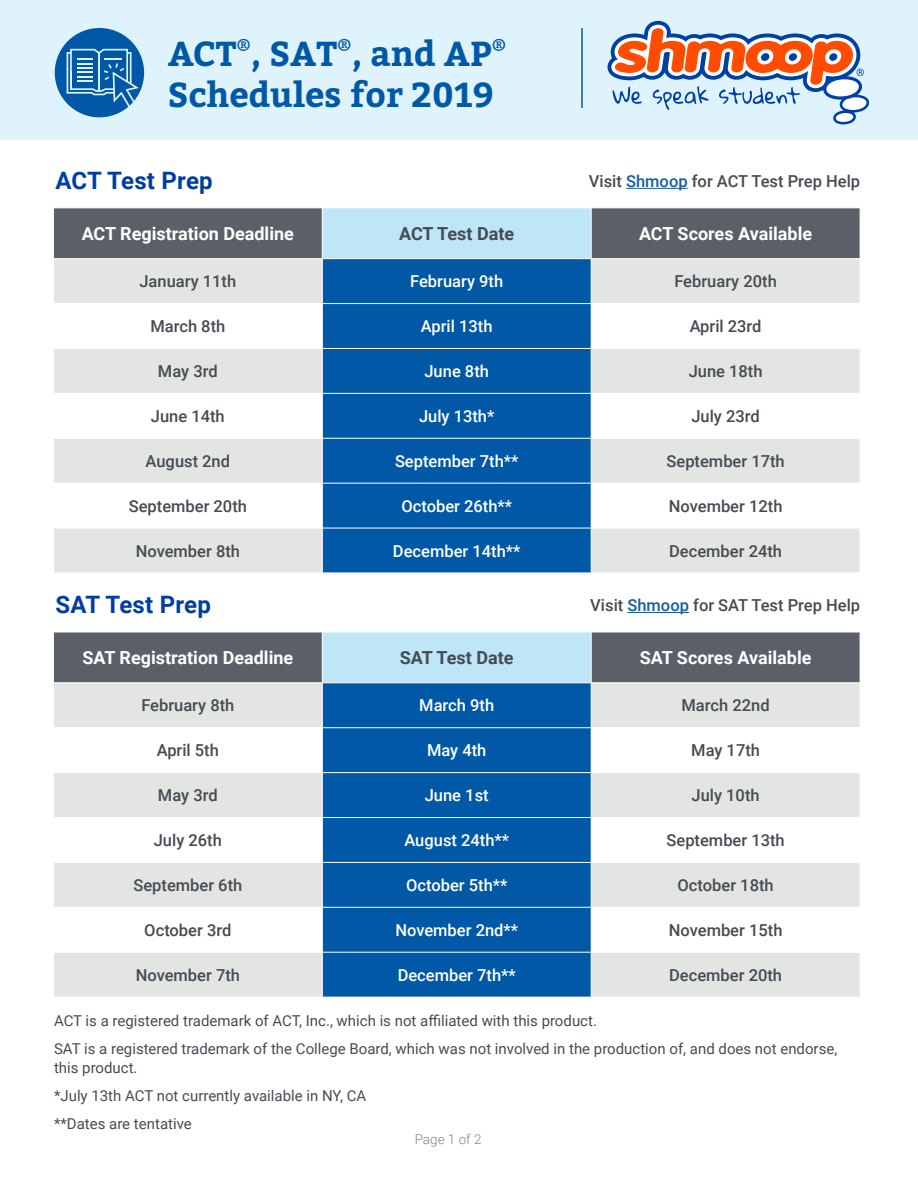
<style>
.page{position:relative;width:918px;height:1188px;background:#fff}
.page>*{position:absolute;margin:0;border:0;box-sizing:border-box;transform-origin:0 0}
.t1{font:700 34.5px/41.4px "Bitter";color:#0158a6}
.Heading_2_-Subheadin{font:700 24px "Roboto";letter-spacing:.01em;color:#003da5}
.t2{font:700 18px "Roboto";color:#fff}
.t3{font:700 18px "Roboto";color:#464b54}
.t4{font:500 16.5px "Roboto";color:#464b54}
.t5{font:500 16.5px "Roboto";color:#fff}
.t6{font:15px/19.5px "Roboto";color:#464b54}
.t7{font:300 13.5px "Roboto";color:#81848c}
.s1{color:#175d9e}
</style>
<div class="page">
<div style="left:0;top:0;width:918px;height:139px;background:#def3fb"></div>
<div style="left:54px;top:208px;width:806px;height:50px;background:#5b5f68"></div>
<div style="left:322px;top:208px;width:269px;height:51px;background:#bee6f7"></div>
<div style="left:54px;top:259px;width:806px;height:314px;background:#e3e5e3"></div>
<div style="left:323px;top:259px;width:268px;height:314px;background:#0158a6"></div>
<svg style="left:54px;top:304px;width:806px;height:224px"></svg>
<hr style="left:322px;top:258px;width:269px;height:1px;background:#fff">
<hr style="left:322px;top:303px;width:269px;height:1px;background:#fff">
<hr style="left:322px;top:348px;width:269px;height:1px;background:#fff">
<hr style="left:322px;top:393px;width:269px;height:1px;background:#fff">
<hr style="left:322px;top:438px;width:269px;height:1px;background:#fff">
<hr style="left:322px;top:483px;width:269px;height:1px;background:#fff">
<hr style="left:322px;top:528px;width:269px;height:1px;background:#fff">
<hr style="left:591px;top:208px;width:1px;height:50px;background:#fff">
<hr style="left:591px;top:259px;width:1px;height:44px;background:#fff">
<hr style="left:591px;top:303px;width:269px;height:1px;background:#fff">
<hr style="left:591px;top:304px;width:1px;height:44px;background:#fff">
<hr style="left:591px;top:348px;width:269px;height:1px;background:#fff">
<hr style="left:591px;top:349px;width:1px;height:44px;background:#fff">
<hr style="left:591px;top:393px;width:269px;height:1px;background:#fff">
<hr style="left:591px;top:394px;width:1px;height:44px;background:#fff">
<hr style="left:591px;top:438px;width:269px;height:1px;background:#fff">
<hr style="left:591px;top:439px;width:1px;height:44px;background:#fff">
<hr style="left:591px;top:483px;width:269px;height:1px;background:#fff">
<hr style="left:591px;top:484px;width:1px;height:44px;background:#fff">
<hr style="left:591px;top:528px;width:269px;height:1px;background:#fff">
<hr style="left:591px;top:528px;width:1px;height:45px;background:#fff">
<hr style="left:322px;top:208px;width:1px;height:50px;background:#fff">
<hr style="left:322px;top:259px;width:1px;height:44px;background:#fff">
<hr style="left:53px;top:303px;width:269px;height:1px;background:#fff">
<hr style="left:322px;top:304px;width:1px;height:44px;background:#fff">
<hr style="left:53px;top:348px;width:269px;height:1px;background:#fff">
<hr style="left:322px;top:349px;width:1px;height:44px;background:#fff">
<hr style="left:53px;top:393px;width:269px;height:1px;background:#fff">
<hr style="left:322px;top:394px;width:1px;height:44px;background:#fff">
<hr style="left:53px;top:438px;width:269px;height:1px;background:#fff">
<hr style="left:322px;top:439px;width:1px;height:44px;background:#fff">
<hr style="left:53px;top:483px;width:269px;height:1px;background:#fff">
<hr style="left:322px;top:484px;width:1px;height:44px;background:#fff">
<hr style="left:53px;top:528px;width:269px;height:1px;background:#fff">
<hr style="left:322px;top:528px;width:1px;height:45px;background:#fff">
<div style="left:54px;top:633px;width:806px;height:49px;background:#5b5f68"></div>
<div style="left:322px;top:632px;width:269px;height:51px;background:#bee6f7"></div>
<div style="left:54px;top:683px;width:806px;height:314px;background:#e3e5e3"></div>
<div style="left:323px;top:683px;width:268px;height:314px;background:#0158a6"></div>
<svg style="left:54px;top:728px;width:806px;height:224px"></svg>
<hr style="left:322px;top:632px;width:269px;height:1px;background:#fff">
<hr style="left:322px;top:682px;width:269px;height:1px;background:#fff">
<hr style="left:322px;top:727px;width:269px;height:1px;background:#fff">
<hr style="left:322px;top:772px;width:269px;height:1px;background:#fff">
<hr style="left:322px;top:817px;width:269px;height:1px;background:#fff">
<hr style="left:322px;top:862px;width:269px;height:1px;background:#fff">
<hr style="left:322px;top:907px;width:269px;height:1px;background:#fff">
<hr style="left:322px;top:952px;width:269px;height:1px;background:#fff">
<hr style="left:591px;top:632px;width:1px;height:50px;background:#fff">
<hr style="left:591px;top:683px;width:1px;height:44px;background:#fff">
<hr style="left:591px;top:727px;width:269px;height:1px;background:#fff">
<hr style="left:591px;top:728px;width:1px;height:44px;background:#fff">
<hr style="left:591px;top:772px;width:269px;height:1px;background:#fff">
<hr style="left:591px;top:773px;width:1px;height:44px;background:#fff">
<hr style="left:591px;top:817px;width:269px;height:1px;background:#fff">
<hr style="left:591px;top:818px;width:1px;height:44px;background:#fff">
<hr style="left:591px;top:862px;width:269px;height:1px;background:#fff">
<hr style="left:591px;top:863px;width:1px;height:44px;background:#fff">
<hr style="left:591px;top:907px;width:269px;height:1px;background:#fff">
<hr style="left:591px;top:908px;width:1px;height:44px;background:#fff">
<hr style="left:591px;top:952px;width:269px;height:1px;background:#fff">
<hr style="left:591px;top:953px;width:1px;height:44px;background:#fff">
<hr style="left:322px;top:632px;width:1px;height:50px;background:#fff">
<hr style="left:322px;top:683px;width:1px;height:44px;background:#fff">
<hr style="left:53px;top:727px;width:269px;height:1px;background:#fff">
<hr style="left:322px;top:728px;width:1px;height:44px;background:#fff">
<hr style="left:53px;top:772px;width:269px;height:1px;background:#fff">
<hr style="left:322px;top:773px;width:1px;height:44px;background:#fff">
<hr style="left:53px;top:817px;width:269px;height:1px;background:#fff">
<hr style="left:322px;top:818px;width:1px;height:44px;background:#fff">
<hr style="left:53px;top:862px;width:269px;height:1px;background:#fff">
<hr style="left:322px;top:863px;width:1px;height:44px;background:#fff">
<hr style="left:53px;top:907px;width:269px;height:1px;background:#fff">
<hr style="left:322px;top:908px;width:1px;height:44px;background:#fff">
<hr style="left:53px;top:952px;width:269px;height:1px;background:#fff">
<hr style="left:322px;top:953px;width:1px;height:44px;background:#fff">
<svg style="left:608px;top:21px;width:261px;height:103px"></svg>
<div style="left:55px;top:28px;width:89px;height:89px;background:#0158a6;border-radius:50%"></div>
<svg style="left:67px;top:49px;width:72px;height:62px"></svg>
<hr style="left:581px;top:28px;width:2px;height:80px;background:#0158a6">
<hr style="left:626px;top:188px;width:62px;height:1px;background:#175d9e">
<hr style="left:628px;top:612px;width:61px;height:1px;background:#175d9e">
<p class="t1" style="left:168px;top:33px;width:340px">ACT<sup>®</sup>, SAT<sup>®</sup>, and AP<sup>®<br></sup>Schedules for 2019</p>
<h2 class="Heading_2_-Subheadin" style="left:56px;top:164px;width:159px">ACT Test Prep</h2>
<p class="t4" style="left:589px;top:170px;width:273px">Visit <span class="s1">Shmoop</span> for ACT Test Prep Help</p>
<p class="t2" style="left:82px;top:221px;width:214px">ACT Registration Deadline</p>
<p class="t3" style="left:399px;top:221px;width:117px">ACT Test Date</p>
<p class="t2" style="left:639px;top:221px;width:175px">ACT Scores Available</p>
<p class="t4" style="left:139px;top:270px;width:98px">January 11th</p>
<p class="t5" style="left:410px;top:270px;width:95px">February 9th</p>
<p class="t4" style="left:674px;top:270px;width:104px">February 20th</p>
<p class="t4" style="left:150px;top:315px;width:76px">March 8th</p>
<p class="t5" style="left:421px;top:315px;width:73px">April 13th</p>
<p class="t4" style="left:690px;top:315px;width:73px">April 23rd</p>
<p class="t4" style="left:158px;top:360px;width:61px">May 3rd</p>
<p class="t5" style="left:425px;top:360px;width:66px">June 8th</p>
<p class="t4" style="left:689px;top:360px;width:75px">June 18th</p>
<p class="t4" style="left:151px;top:405px;width:75px">June 14th</p>
<p class="t5" style="left:419px;top:405px;width:77px">July 13th*</p>
<p class="t4" style="left:691px;top:405px;width:70px">July 23rd</p>
<p class="t4" style="left:146px;top:449px;width:86px">August 2nd</p>
<p class="t5" style="left:395px;top:449px;width:125px">September 7th**</p>
<p class="t4" style="left:667px;top:449px;width:120px">September 17th</p>
<p class="t4" style="left:129px;top:494px;width:120px">September 20th</p>
<p class="t5" style="left:401px;top:494px;width:112px">October 26th**</p>
<p class="t4" style="left:669px;top:494px;width:115px">November 12th</p>
<p class="t4" style="left:136px;top:539px;width:106px">November 8th</p>
<p class="t5" style="left:393px;top:539px;width:129px">December 14th**</p>
<p class="t4" style="left:669px;top:539px;width:114px">December 24th</p>
<h2 class="Heading_2_-Subheadin" style="left:56px;top:588px;width:157px">SAT Test Prep</h2>
<p class="t4" style="left:590px;top:594px;width:271px">Visit <span class="s1">Shmoop</span> for SAT Test Prep Help</p>
<p class="t2" style="left:82px;top:645px;width:212px">SAT Registration Deadline</p>
<p class="t3" style="left:400px;top:645px;width:115px">SAT Test Date</p>
<p class="t2" style="left:640px;top:645px;width:173px">SAT Scores Available</p>
<p class="t4" style="left:141px;top:694px;width:95px">February 8th</p>
<p class="t5" style="left:419px;top:694px;width:76px">March 9th</p>
<p class="t4" style="left:682px;top:694px;width:90px">March 22nd</p>
<p class="t4" style="left:157px;top:739px;width:64px">April 5th</p>
<p class="t5" style="left:427px;top:739px;width:61px">May 4th</p>
<p class="t4" style="left:691px;top:739px;width:70px">May 17th</p>
<p class="t4" style="left:158px;top:784px;width:61px">May 3rd</p>
<p class="t5" style="left:425px;top:784px;width:65px">June 1st</p>
<p class="t4" style="left:692px;top:784px;width:70px">July 10th</p>
<p class="t4" style="left:154px;top:829px;width:70px">July 26th</p>
<p class="t5" style="left:404px;top:829px;width:106px">August 24th**</p>
<p class="t4" style="left:667px;top:829px;width:120px">September 13th</p>
<p class="t4" style="left:133px;top:874px;width:110px">September 6th</p>
<p class="t5" style="left:406px;top:874px;width:103px">October 5th**</p>
<p class="t4" style="left:678px;top:874px;width:98px">October 18th</p>
<p class="t4" style="left:144px;top:919px;width:89px">October 3rd</p>
<p class="t5" style="left:395px;top:919px;width:124px">November 2nd**</p>
<p class="t4" style="left:669px;top:919px;width:115px">November 15th</p>
<p class="t4" style="left:136px;top:963px;width:106px">November 7th</p>
<p class="t5" style="left:398px;top:963px;width:120px">December 7th**</p>
<p class="t4" style="left:669px;top:963px;width:114px">December 20th</p>
<p class="t6" style="left:54px;top:1011px;width:544px">ACT is a registered trademark of ACT, Inc., which is not affiliated with this product.</p>
<p class="t6" style="left:54px;top:1038px;width:785px">SAT is a registered trademark of the College Board, which was not involved in the production of, and does not endorse, this product.</p>
<p class="t6" style="left:54px;top:1086px;width:314px">*July 13th ACT not currently available in NY, CA</p>
<p class="t6" style="left:54px;top:1113px;width:139px">**Dates are tentative</p>
<p class="t7" style="left:415px;top:1130px;width:68px">Page 1 of 2</p>
</div>
